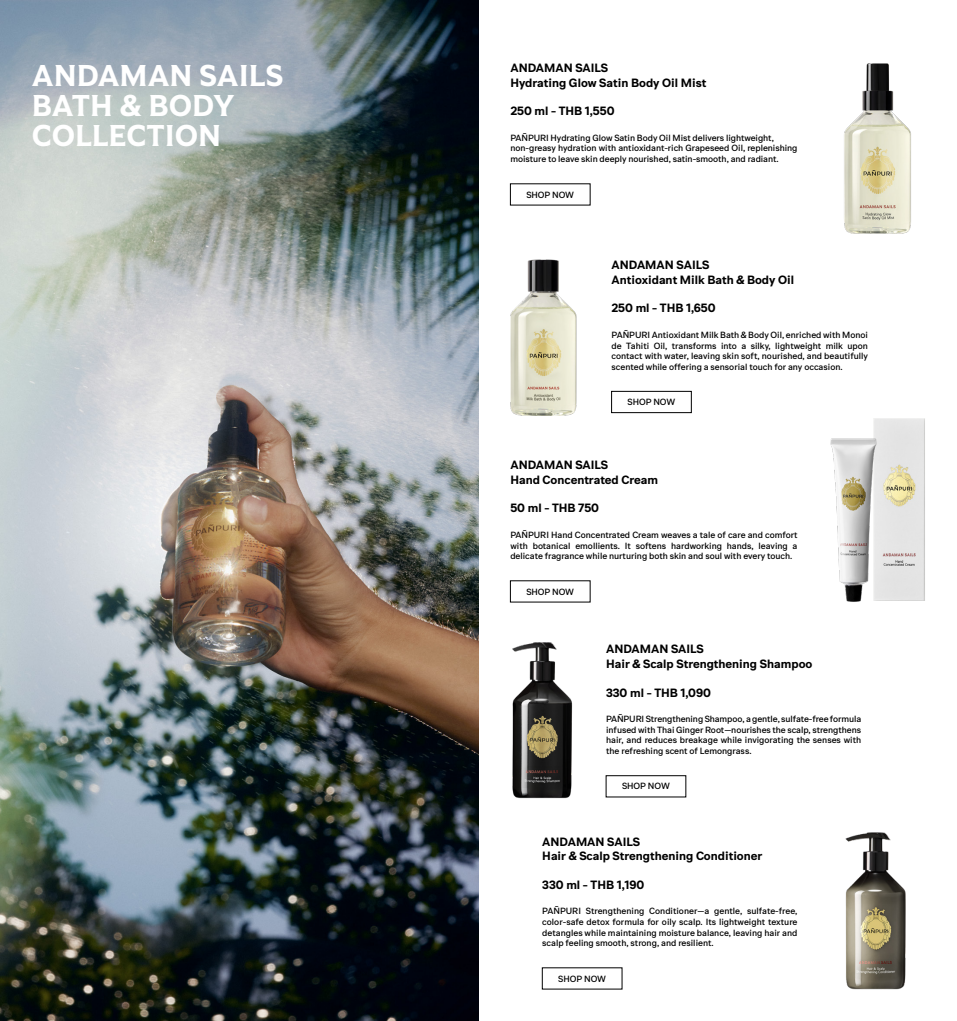
<style>
.page{position:relative;width:957px;height:1021px;background:#fff}
.page>*{position:absolute;margin:0;border:0;box-sizing:border-box;transform-origin:0 0}
.t1{font:700 30px/30px "PANPURI Neue";color:#fff}
.t2{font:700 12px/14.4px "PANPURI Neue Sans";color:#000}
.t3{font:9px/10.8px "PANPURI Neue Sans";letter-spacing:-.005em;color:#000;text-align:justify}
</style>
<div class="page">
<img style="left:0;top:0;width:478px;height:1020px">
<img style="left:845px;top:832px;width:61px;height:158px">
<img style="left:510px;top:259px;width:67px;height:157px">
<img style="left:844px;top:63px;width:67px;height:171px">
<img style="left:873px;top:418px;width:52px;height:183px">
<img style="left:830px;top:436px;width:55px;height:166px">
<div style="left:611px;top:391px;width:80px;height:22px;border:1px solid #000"></div>
<img style="left:512px;top:642px;width:61px;height:157px">
<div style="left:606px;top:775px;width:80px;height:22px;border:1px solid #000"></div>
<h1 class="t1" style="left:32px;top:60px;width:253px">ANDAMAN SAILS<br>BATH &amp; BODY<br>COLLECTION</h1>
<h2 class="t2" style="left:510px;top:61px;width:197px">ANDAMAN SAILS<br>Hydrating Glow Satin Body Oil Mist</h2>
<h2 class="t2" style="left:510px;top:104px;width:106px">250 ml - THB 1,550</h2>
<p class="t3" style="left:510px;top:132px;width:289px;text-align:left">PAÑPURI Hydrating Glow Satin Body Oil Mist delivers lightweight, non-greasy hydration with antioxidant-rich Grapeseed Oil, replenishing moisture to leave skin deeply nourished, satin-smooth, and radiant.</p>
<p class="t3" style="left:526px;top:189px;width:49px">SHOP NOW</p>
<h2 class="t2" style="left:611px;top:258px;width:184px">ANDAMAN SAILS<br>Antioxidant Milk Bath &amp; Body Oil</h2>
<h2 class="t2" style="left:611px;top:301px;width:106px">250 ml - THB 1,650</h2>
<p class="t3" style="left:611px;top:329px;width:258px">PAÑPURI Antioxidant Milk Bath &amp; Body Oil, enriched with Monoi de Tahiti Oil, transforms into a silky, lightweight milk upon contact with water, leaving skin soft, nourished, and beautifully scented while offering a sensorial touch for any occasion.</p>
<p class="t3" style="left:627px;top:397px;width:49px">SHOP NOW</p>
<h2 class="t2" style="left:510px;top:458px;width:149px">ANDAMAN SAILS<br>Hand Concentrated Cream</h2>
<h2 class="t2" style="left:510px;top:501px;width:90px">50 ml - THB 750</h2>
<p class="t3" style="left:510px;top:529px;width:289px">PAÑPURI Hand Concentrated Cream weaves a tale of care and comfort with botanical emollients. It softens hardworking hands, leaving a delicate fragrance while nurturing both skin and soul with every touch.</p>
<p class="t3" style="left:526px;top:586px;width:49px">SHOP NOW</p>
<h2 class="t2" style="left:606px;top:642px;width:208px">ANDAMAN SAILS<br>Hair &amp; Scalp Strengthening Shampoo</h2>
<h2 class="t2" style="left:606px;top:685px;width:106px">330 ml - THB 1,090</h2>
<p class="t3" style="left:606px;top:713px;width:257px">PAÑPURI Strengthening Shampoo, a gentle, sulfate-free formula infused with Thai Ginger Root—nourishes the scalp, strengthens hair, and reduces breakage while invigorating the senses with the refreshing scent of Lemongrass.</p>
<p class="t3" style="left:622px;top:781px;width:49px">SHOP NOW</p>
<h2 class="t2" style="left:542px;top:834px;width:222px">ANDAMAN SAILS<br>Hair &amp; Scalp Strengthening Conditioner</h2>
<h2 class="t2" style="left:542px;top:877px;width:104px">330 ml - THB 1,190</h2>
<p class="t3" style="left:542px;top:905px;width:257px">PAÑPURI Strengthening Conditioner—a gentle, sulfate-free, color-safe detox formula for oily scalp. Its lightweight texture detangles while maintaining moisture balance, leaving hair and scalp feeling smooth, strong, and resilient.</p>
<p class="t3" style="left:558px;top:973px;width:49px">SHOP NOW</p>
</div>
